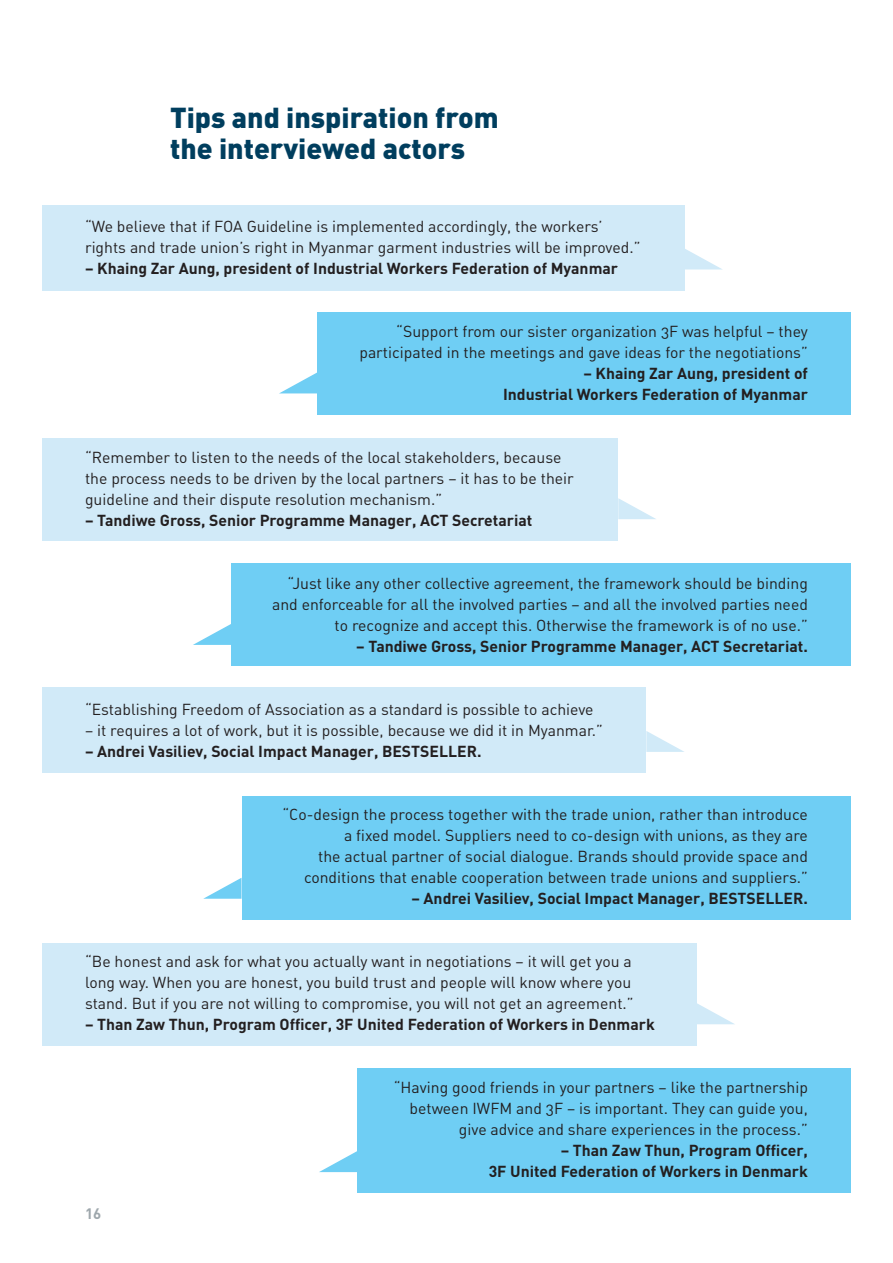
<style>
.page{position:relative;width:893px;height:1263px;background:#fff}
.page>*{position:absolute;margin:0;border:0;box-sizing:border-box;transform-origin:0 0}
.t1{font:900 28.5px/31.5px "DIN";color:#003e5e}
.t2{font:15.75px/21px "DIN Regular Alternate";color:#231f20;text-align:right}
.t3{font:700 15.75px/21px "DIN";color:#231f20;text-align:right}
.t4{font:700 15px "DIN";color:#9ea7ac}
</style>
<div class="page">
<div style="left:43px;top:438px;width:575px;height:102px;background:#d1eaf8"></div>
<div style="left:43px;top:943px;width:654px;height:102px;background:#d1eaf8"></div>
<div style="left:43px;top:205px;width:642px;height:85px;background:#d1eaf8"></div>
<div style="left:43px;top:688px;width:603px;height:85px;background:#d1eaf8"></div>
<div style="left:317px;top:312px;width:533px;height:102px;background:#6fcef4"></div>
<div style="left:357px;top:1068px;width:493px;height:125px;background:#6fcef4"></div>
<div style="left:231px;top:564px;width:619px;height:102px;background:#6fcef4"></div>
<div style="left:242px;top:796px;width:608px;height:124px;background:#6fcef4"></div>
<svg style="left:685px;top:249px;width:37px;height:20px"></svg>
<svg style="left:646px;top:731px;width:38px;height:21px"></svg>
<svg style="left:618px;top:498px;width:38px;height:21px"></svg>
<svg style="left:697px;top:1003px;width:37px;height:21px"></svg>
<svg style="left:280px;top:372px;width:37px;height:21px"></svg>
<svg style="left:319px;top:1151px;width:38px;height:21px"></svg>
<svg style="left:193px;top:624px;width:38px;height:21px"></svg>
<svg style="left:203px;top:878px;width:39px;height:21px"></svg>
<h1 class="t1" style="left:170px;top:100px;width:330px">Tips and inspiration from the interviewed actors</h1>
<p class="t2" style="left:85px;top:216px;width:557px;text-align:left">“We believe that if FOA Guideline is implemented accordingly, the workers’ rights and trade union’s right in Myanmar garment industries will be improved.”</p>
<p class="t3" style="left:85px;top:257px;width:534px">– Khaing Zar Aung, president of Industrial Workers Federation of Myanmar</p>
<p class="t2" style="left:359px;top:321px;width:450px">“Support from our sister organization 3F was helpful – they participated in the meetings and gave ideas for the negotiations”</p>
<p class="t3" style="left:503px;top:362px;width:306px">– Khaing Zar Aung, president of<br>Industrial Workers Federation of Myanmar</p>
<p class="t2" style="left:85px;top:447px;width:490px;text-align:left">“Remember to listen to the needs of the local stakeholders, because the process needs to be driven by the local partners – it has to be their guideline and their dispute resolution mechanism.”</p>
<p class="t3" style="left:85px;top:509px;width:449px">– Tandiwe Gross, Senior Programme Manager, ACT Secretariat</p>
<p class="t2" style="left:272px;top:573px;width:537px">“Just like any other collective agreement, the framework should be binding and enforceable for all the involved parties – and all the involved parties need to recognize and accept this. Otherwise the framework is of no use.”</p>
<p class="t3" style="left:356px;top:635px;width:453px">– Tandiwe Gross, Senior Programme Manager, ACT Secretariat.</p>
<p class="t2" style="left:85px;top:699px;width:510px">“Establishing Freedom of Association as a standard is possible to achieve</p>
<p class="t2" style="left:85px;top:719px;width:519px">– it requires a lot of work, but it is possible, because we did it in Myanmar.”</p>
<p class="t3" style="left:85px;top:740px;width:398px">– Andrei Vasiliev, Social Impact Manager, BESTSELLER.</p>
<p class="t2" style="left:282px;top:803px;width:527px">“Co-design the process together with the trade union, rather than introduce a fixed model. Suppliers need to co-design with unions, as they are<br>the actual partner of social dialogue. Brands should provide space and conditions that enable cooperation between trade unions and suppliers.”</p>
<p class="t3" style="left:411px;top:887px;width:398px">– Andrei Vasiliev, Social Impact Manager, BESTSELLER.</p>
<p class="t2" style="left:85px;top:950px;width:550px;text-align:left">“Be honest and ask for what you actually want in negotiations – it will get you a long way. When you are honest, you build trust and people will know where you stand. But if you are not willing to compromise, you will not get an agreement.”</p>
<p class="t3" style="left:85px;top:1013px;width:571px">– Than Zaw Thun, Program Officer, 3F United Federation of Workers in Denmark</p>
<p class="t4" style="left:85px;top:1204px;width:18px">16</p>
<p class="t2" style="left:394px;top:1076px;width:416px">“Having good friends in your partners – like the partnership between IWFM and 3F – is important. They can guide you, give advice and share experiences in the process.”</p>
<p class="t3" style="left:489px;top:1139px;width:321px">– Than Zaw Thun, Program Officer,<br>3F United Federation of Workers in Denmark</p>
</div>
